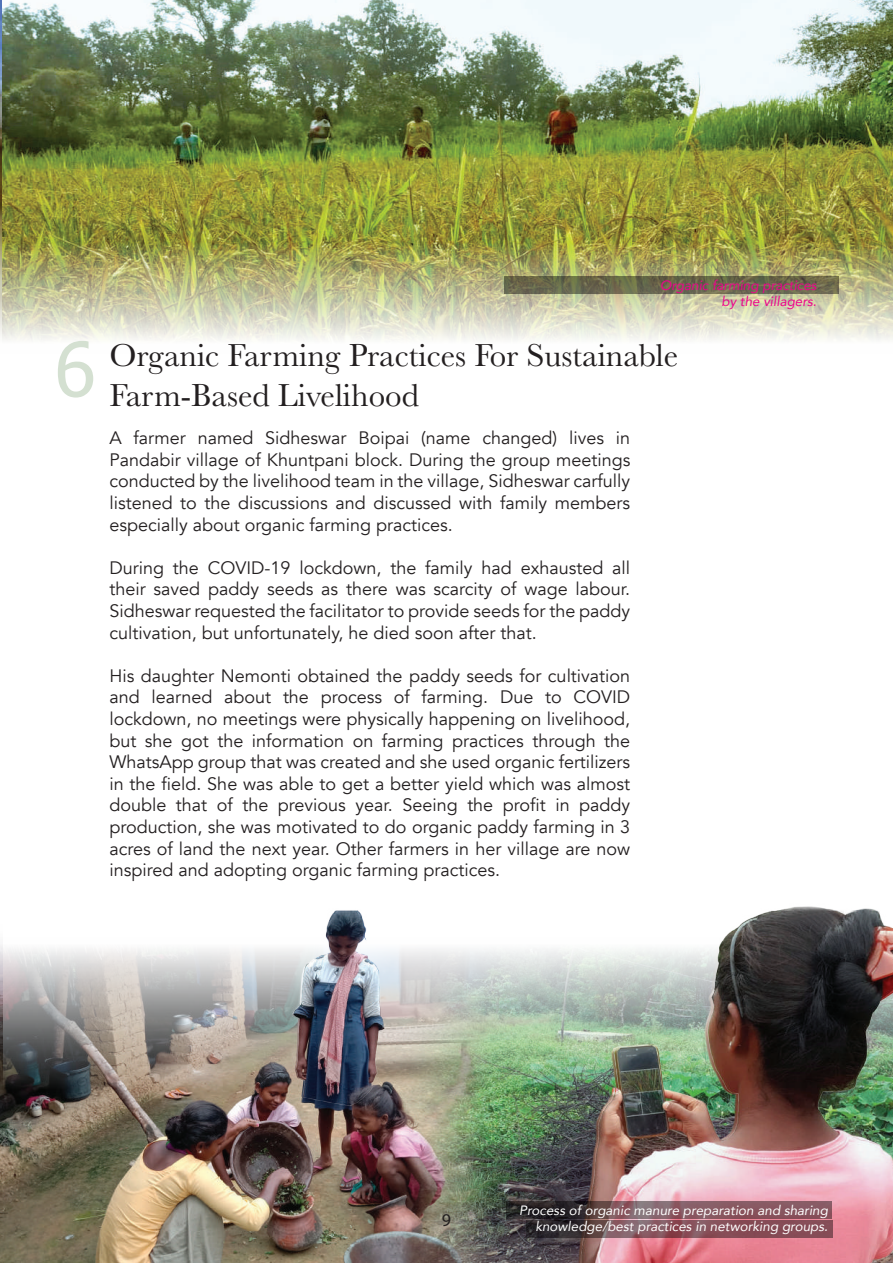
<style>
.page{position:relative;width:893px;height:1263px;background:#fff}
.page>*{position:absolute;margin:0;border:0;box-sizing:border-box;transform-origin:0 0}
.t1{font:75px "Tahoma";color:#d4e0d1}
.t2{font:33px "Baskerville";color:#231f20}
.t3{font:18px/21.6px "Avenir";color:#231f20;text-align:justify}
.t4{font:18px "Myriad Pro";color:#231f20}
.t5{font:italic 13.5px/16.2px "Avenir";color:#fff;text-align:right}
.t6{font:italic 13.5px/16.2px "Avenir";color:#ed028c;text-align:right}
</style>
<div class="page">
<img style="left:0;top:0;width:893px;height:340px">
<img style="left:0;top:906px;width:893px;height:357px">
<svg style="left:507px;top:1201px;width:325px;height:18px;background:#6c4b52"></svg>
<svg style="left:526px;top:1220px;width:306px;height:18px;background:#724850"></svg>
<svg style="left:504px;top:276px;width:335px;height:18px;background:#6a684c"></svg>
<h1 class="t1" style="left:55px;top:319px;width:42px">6</h1>
<p class="t6" style="left:660px;top:277px;width:158px">Organic farming practices by the villagers.</p>
<h2 class="t2" style="left:109px;top:334px;width:570px">Organic Farming Practices For Sustainable</h2>
<h2 class="t2" style="left:109px;top:374px;width:311px">Farm-Based Livelihood</h2>
<p class="t3" style="left:109px;top:427px;width:522px">A farmer named Sidheswar Boipai (name changed) lives in Pandabir village of Khuntpani block. During the group meetings conducted by the livelihood team in the village, Sidheswar carfully listened to the discussions and discussed with family members especially about organic farming practices.</p>
<p class="t3" style="left:109px;top:557px;width:522px">During the COVID-19 lockdown, the family had exhausted all their saved paddy seeds as there was scarcity of wage labour.<br>Sidheswar requested the facilitator to provide seeds for the paddy cultivation, but unfortunately, he died soon after that.</p>
<p class="t3" style="left:109px;top:665px;width:522px">His daughter Nemonti obtained the paddy seeds for cultivation and learned about the process of farming. Due to COVID lockdown, no meetings were physically happening on livelihood, but she got the information on farming practices through the WhatsApp group that was created and she used organic fertilizers in the field. She was able to get a better yield which was almost double that of the previous year. Seeing the profit in paddy production, she was motivated to do organic paddy farming in 3 acres of land the next year. Other farmers in her village are now inspired and adopting organic farming practices.</p>
<p class="t4" style="left:442px;top:1209px;width:11px">9</p>
<p class="t5" style="left:519px;top:1202px;width:310px">Process of organic manure preparation and sharing knowledge/best practices in networking groups.</p>
</div>
